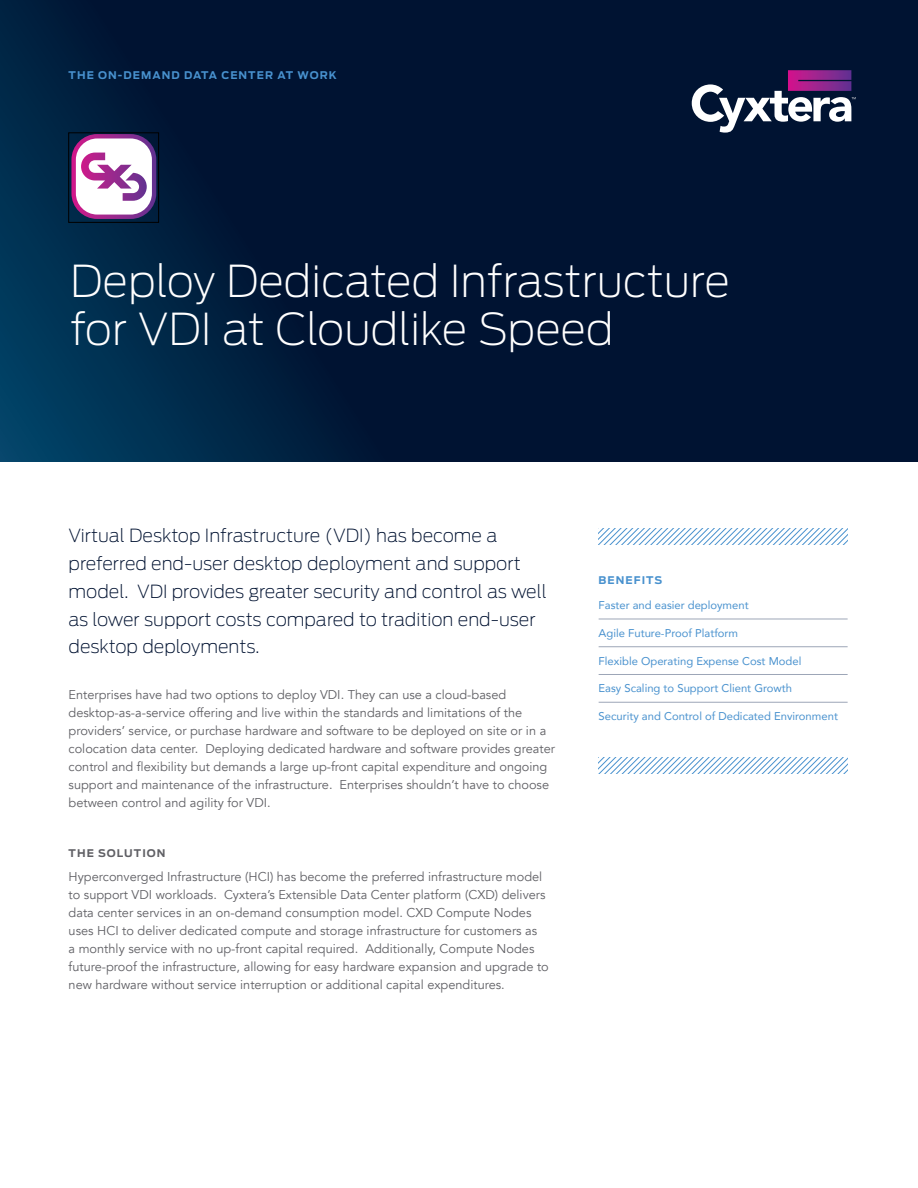
<style>
.page{position:relative;width:918px;height:1188px;background:#fff}
.page>*{position:absolute;margin:0;border:0;box-sizing:border-box;transform-origin:0 0}
.t1{font:200 43.65px/47.8px "Antenna";color:#fff}
.t2{font:200 18px/27.8px "Antenna";color:#001231}
.t3{font:12.75px/18px "Avenir";color:#606065}
.t4{font:11.25px "Avenir";color:#4891ce}
.t5{font:700 10.5px "Antenna";letter-spacing:.1em;color:#4891ce}
.t6{font:700 10.5px "Antenna";letter-spacing:.1em;color:#606065}
</style>
<div class="page">
<svg style="left:0;top:0;width:918px;height:462px;background:#001837"></svg>
<svg style="left:692px;top:70px;width:164px;height:63px"></svg>
<hr style="left:599px;top:619px;width:249px;height:1px;background:#9da6b7">
<hr style="left:599px;top:646px;width:249px;height:1px;background:#9da6b7">
<hr style="left:599px;top:674px;width:249px;height:1px;background:#9da6b7">
<hr style="left:599px;top:702px;width:249px;height:1px;background:#9da6b7">
<svg style="left:599px;top:528px;width:249px;height:16px"></svg>
<svg style="left:599px;top:758px;width:249px;height:16px"></svg>
<div style="left:74px;top:136px;width:80px;height:81px;background:#fff;border-radius:23px"></div>
<div style="left:71px;top:134px;width:85px;height:85px;border:4px solid #fff;border-radius:23px"></div>
<svg style="left:81px;top:153px;width:66px;height:48px"></svg>
<div style="left:69px;top:133px;width:90px;height:89px;border:1px solid #000"></div>
<p class="t5" style="left:69px;top:68px;width:270px">THE ON-DEMAND DATA CENTER AT WORK</p>
<h1 class="t1" style="left:70px;top:257px;width:661px">Deploy Dedicated Infrastructure for VDI at Cloudlike Speed</h1>
<p class="t2" style="left:69px;top:522px;width:480px">Virtual Desktop Infrastructure (VDI) has become a preferred end-user desktop deployment and support model. VDI provides greater security and control as well as lower support costs compared to tradition end-user desktop deployments.</p>
<p class="t3" style="left:69px;top:686px;width:488px">Enterprises have had two options to deploy VDI. They can use a cloud-based desktop-as-a-service offering and live within the standards and limitations of the providers’ service, or purchase hardware and software to be deployed on site or in a colocation data center. Deploying dedicated hardware and software provides greater control and flexibility but demands a large up-front capital expenditure and ongoing support and maintenance of the infrastructure. Enterprises shouldn’t have to choose between control and agility for VDI.</p>
<p class="t6" style="left:69px;top:846px;width:98px">THE SOLUTION</p>
<p class="t3" style="left:69px;top:868px;width:482px">Hyperconverged Infrastructure (HCI) has become the preferred infrastructure model to support VDI workloads. Cyxtera’s Extensible Data Center platform (CXD) delivers data center services in an on-demand consumption model. CXD Compute Nodes uses HCI to deliver dedicated compute and storage infrastructure for customers as<br>a monthly service with no up-front capital required. Additionally, Compute Nodes future-proof the infrastructure, allowing for easy hardware expansion and upgrade to new hardware without service interruption or additional capital expenditures.</p>
<p class="t5" style="left:599px;top:573px;width:65px">BENEFITS</p>
<p class="t4" style="left:599px;top:596px;width:152px">Faster and easier deployment</p>
<p class="t4" style="left:599px;top:624px;width:141px">Agile Future-Proof Platform</p>
<p class="t4" style="left:599px;top:652px;width:204px">Flexible Operating Expense Cost Model</p>
<p class="t4" style="left:599px;top:679px;width:195px">Easy Scaling to Support Client Growth</p>
<p class="t4" style="left:599px;top:707px;width:241px">Security and Control of Dedicated Environment</p>
</div>
